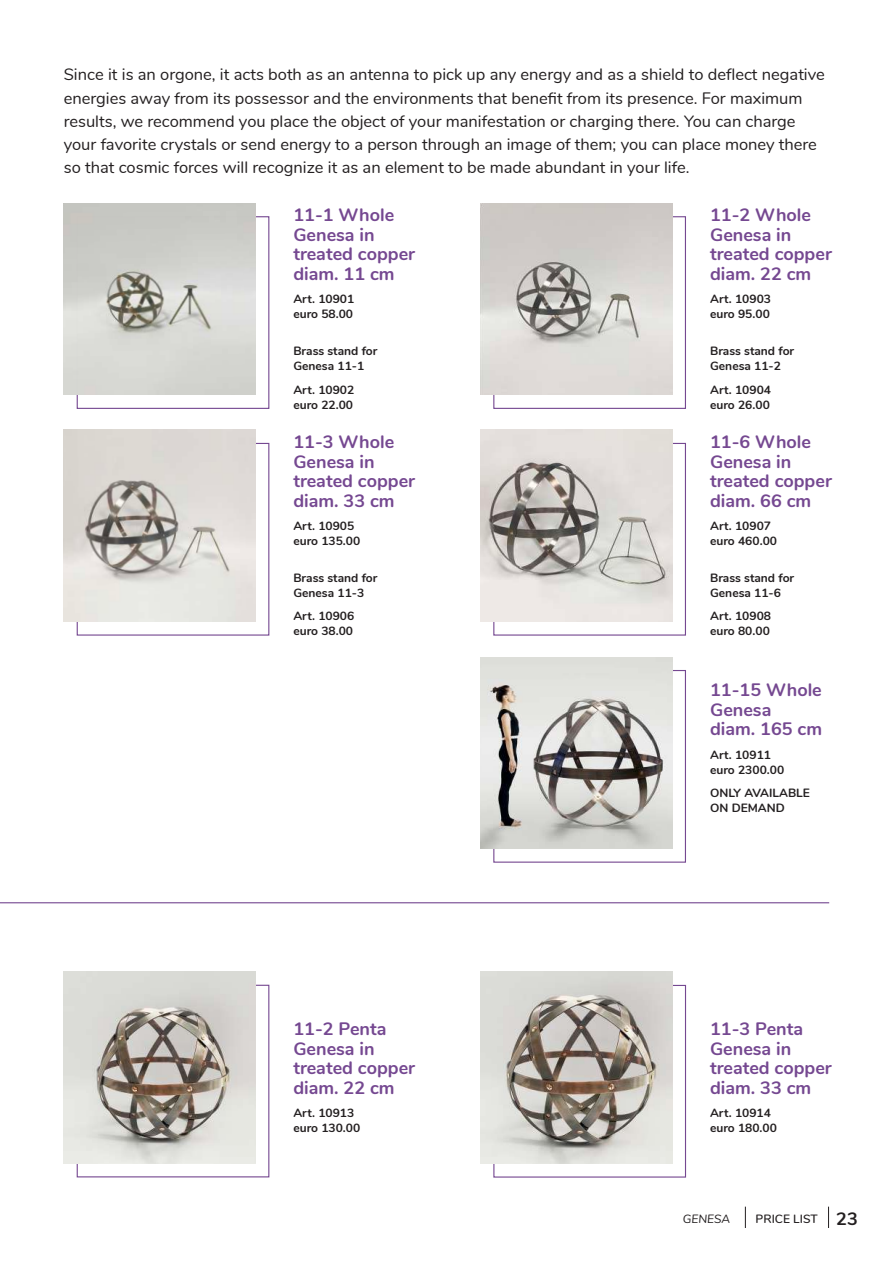
<style>
.page{position:relative;width:893px;height:1263px;background:#fff}
.page>*{position:absolute;margin:0;border:0;box-sizing:border-box;transform-origin:0 0}
.t1{font:700 18px/19.5px "Nunito";color:#754891}
.t2{font:16.5px/23.2px "Nunito";color:#231f20}
.t3{font:700 12px/15px "Nunito";color:#231f20}
.t4{font:600 12px "Nunito";color:#231f20}
.t5{font:italic 12px "Nunito";color:#231f20}
.s1{font-weight:700;font-size:18px}
</style>
<div class="page">
<div style="left:493px;top:985px;width:193px;height:192px;border:1px solid #754891"></div>
<div style="left:77px;top:985px;width:192px;height:192px;border:1px solid #754891"></div>
<img style="left:480px;top:972px;width:192px;height:191px">
<img style="left:64px;top:972px;width:191px;height:191px">
<div style="left:77px;top:216px;width:192px;height:193px;border:1px solid #754891"></div>
<div style="left:493px;top:216px;width:193px;height:193px;border:1px solid #754891"></div>
<img style="left:64px;top:203px;width:191px;height:192px">
<img style="left:480px;top:203px;width:192px;height:192px">
<hr style="left:0;top:902px;width:829px;height:1px;background:#754891">
<div style="left:77px;top:443px;width:192px;height:193px;border:1px solid #754891"></div>
<div style="left:493px;top:443px;width:193px;height:193px;border:1px solid #754891"></div>
<div style="left:493px;top:670px;width:193px;height:193px;border:1px solid #754891"></div>
<img style="left:64px;top:430px;width:191px;height:191px">
<img style="left:480px;top:430px;width:192px;height:191px">
<img style="left:480px;top:657px;width:192px;height:192px">
<svg style="left:828px;top:1206px;width:1px;height:22px"></svg>
<svg style="left:745px;top:1206px;width:1px;height:22px"></svg>
<p class="t2" style="left:64px;top:62px;width:763px">Since it is an orgone, it acts both as an antenna to pick up any energy and as a shield to deflect negative energies away from its possessor and the environments that benefit from its presence. For maximum results, we recommend you place the object of your manifestation or charging there. You can charge your favorite crystals or send energy to a person through an image of them; you can place money there so that cosmic forces will recognize it as an element to be made abundant in your life.</p>
<p class="t1" style="left:293px;top:204px;width:123px">11-1 Whole<br>Genesa in treated copper diam. 11 cm</p>
<p class="t3" style="left:293px;top:291px;width:62px">Art. 10901 euro 58.00</p>
<p class="t3" style="left:293px;top:343px;width:86px">Brass stand for<br>Genesa 11-1</p>
<p class="t3" style="left:293px;top:381px;width:62px">Art. 10902 euro 22.00</p>
<p class="t1" style="left:293px;top:431px;width:123px">11-3 Whole<br>Genesa in treated copper diam. 33 cm</p>
<p class="t3" style="left:293px;top:518px;width:68px">Art. 10905 euro 135.00</p>
<p class="t3" style="left:293px;top:570px;width:86px">Brass stand for<br>Genesa 11-3</p>
<p class="t3" style="left:293px;top:608px;width:62px">Art. 10906 euro 38.00</p>
<p class="t1" style="left:293px;top:1018px;width:123px">11-2 Penta<br>Genesa in treated copper diam. 22 cm</p>
<p class="t3" style="left:293px;top:1105px;width:68px">Art. 10913 euro 130.00</p>
<p class="t1" style="left:710px;top:204px;width:123px">11-2 Whole<br>Genesa in treated copper diam. 22 cm</p>
<p class="t3" style="left:710px;top:291px;width:62px">Art. 10903 euro 95.00</p>
<p class="t3" style="left:710px;top:343px;width:86px">Brass stand for<br>Genesa 11-2</p>
<p class="t3" style="left:710px;top:381px;width:62px">Art. 10904 euro 26.00</p>
<p class="t1" style="left:710px;top:431px;width:123px">11-6 Whole<br>Genesa in treated copper diam. 66 cm</p>
<p class="t3" style="left:710px;top:518px;width:68px">Art. 10907 euro 460.00</p>
<p class="t3" style="left:710px;top:570px;width:86px">Brass stand for<br>Genesa 11-6</p>
<p class="t3" style="left:710px;top:608px;width:62px">Art. 10908 euro 80.00</p>
<p class="t1" style="left:710px;top:679px;width:113px">11-15 Whole<br>Genesa<br>diam. 165 cm</p>
<p class="t3" style="left:710px;top:746px;width:76px">Art. 10911 euro 2300.00</p>
<p class="t3" style="left:710px;top:785px;width:101px">ONLY AVAILABLE<br>ON DEMAND</p>
<p class="t1" style="left:710px;top:1018px;width:123px">11-3 Penta<br>Genesa in treated copper diam. 33 cm</p>
<p class="t3" style="left:710px;top:1105px;width:68px">Art. 10914 euro 180.00</p>
<p class="t5" style="left:683px;top:1210px;width:49px">GENESA</p>
<p class="t4" style="left:756px;top:1210px;width:104px">PRICE LIST <span class="s1">23</span></p>
</div>
